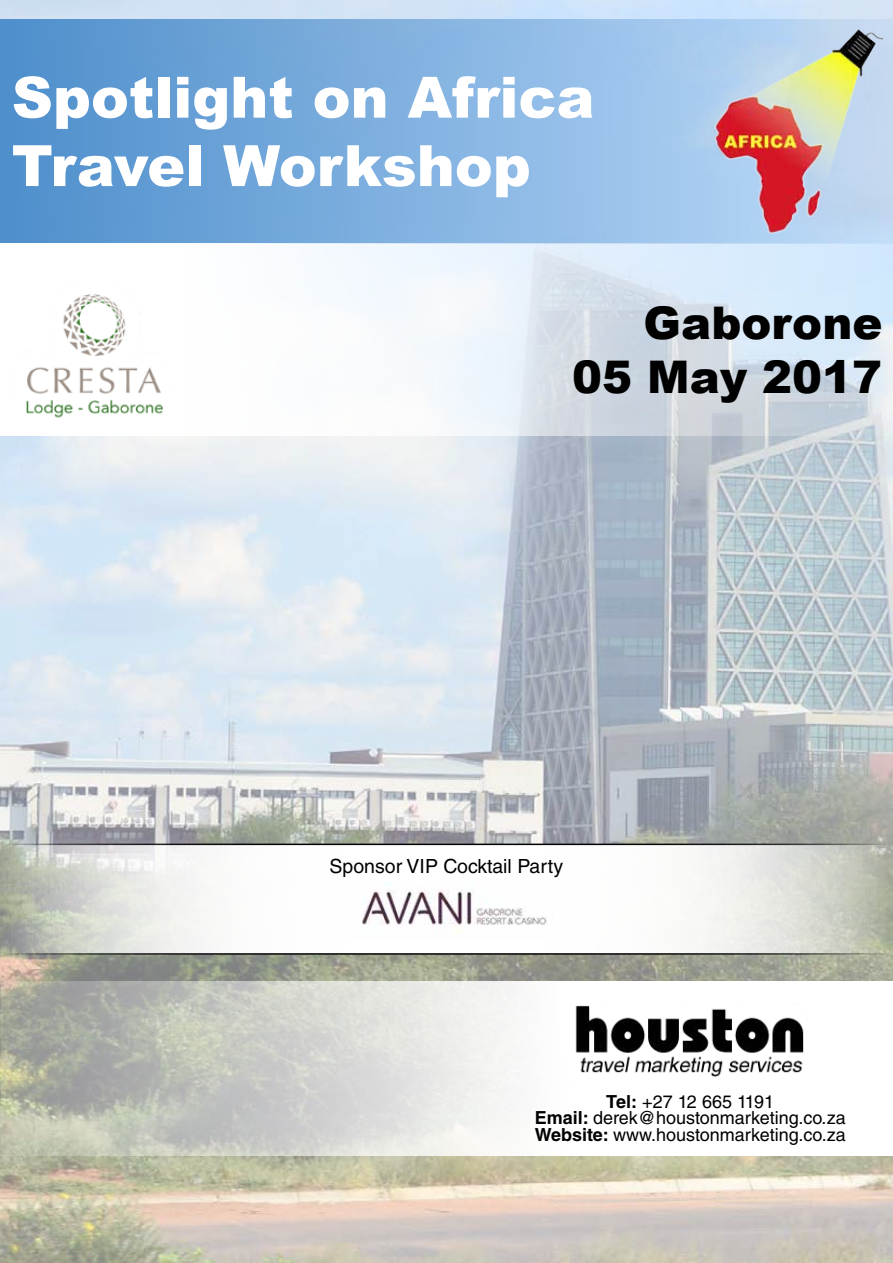
<style>
.page{position:relative;width:893px;height:1263px;background:#fff}
.page>*{position:absolute;margin:0;border:0;box-sizing:border-box;transform-origin:0 0}
.t1{font:900 57px/68.4px "Arial";color:#fff}
.t2{font:900 45px/54px "Arial";color:#000;text-align:right}
.t3{font:19.5px "Helvetica LT Std";color:#000}
.t4{font:18px/16.5px "Helvetica LT Std";color:#000;text-align:center}
.s1{font-weight:700}
</style>
<div class="page">
<img style="left:0;top:0;width:893px;height:1263px">
<div style="left:0;top:19px;width:893px;height:225px;background:linear-gradient(to right,#4d8ecc,#c2dcf8)"></div>
<svg style="left:0;top:244px;width:893px;height:192px"></svg>
<img style="left:14px;top:280px;width:164px;height:141px">
<svg style="left:1px;top:981px;width:891px;height:175px"></svg>
<img style="left:570px;top:1001px;width:240px;height:82px">
<img style="left:714px;top:30px;width:168px;height:203px">
<svg style="left:3px;top:846px;width:887px;height:106px;fill:#f7f7f6"></svg>
<div style="left:0;top:843px;width:893px;height:112px;border:2px solid #000"></div>
<img style="left:345px;top:882px;width:217px;height:57px">
<h1 class="t1" style="left:12px;top:61px;width:584px">Spotlight on Africa<br>Travel Workshop</h1>
<h2 class="t2" style="left:572px;top:294px;width:312px">Gaborone<br>05 May 2017</h2>
<p class="t3" style="left:330px;top:855px;width:235px">Sponsor VIP Cocktail Party</p>
<p class="t4" style="left:535px;top:1093px;width:312px"><span class="s1">Tel:</span> +27 12 665 1191<br><span class="s1">Email:</span> derek@houstonmarketing.co.za<br><span class="s1">Website:</span> www.houstonmarketing.co.za</p>
</div>
